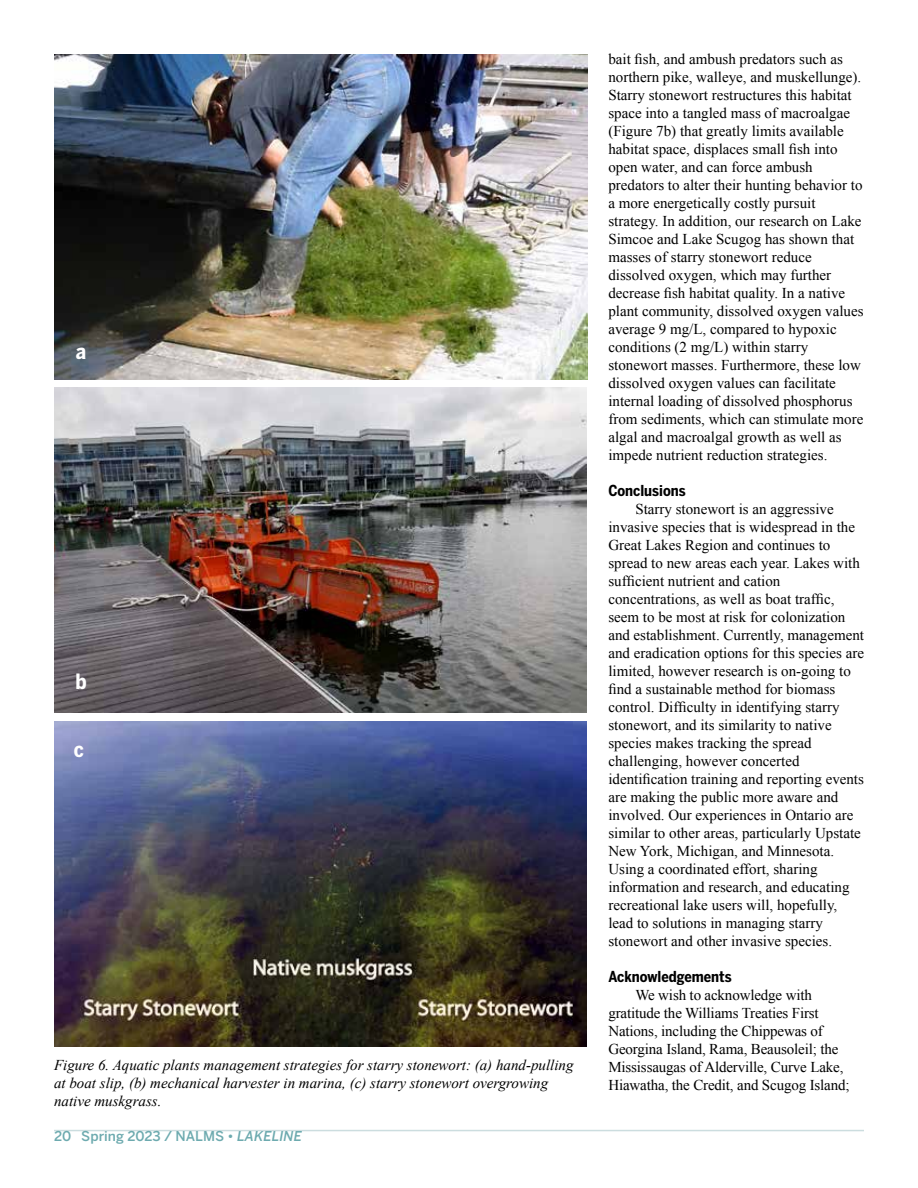
<style>
.page{position:relative;width:918px;height:1188px;background:#fff}
.page>*{position:absolute;margin:0;border:0;box-sizing:border-box;transform-origin:0 0}
.t1{font:700 21px "Benton Sans Cond";color:#fff}
.t2{font:15px/18px "Times New Roman";color:#000}
.t3{font:italic 15px/18px "Times New Roman";color:#000}
.t4{font:700 15px "Benton Sans Cond";color:#000}
.t5{font:500 13.5px "Benton Sans";color:#6daaaf}
.s1{font-style:italic}
</style>
<div class="page">
<hr style="left:54px;top:1130px;width:810px;height:1px;background:#ccdddf">
<img style="left:54px;top:54px;width:534px;height:325px">
<img style="left:54px;top:388px;width:533px;height:325px">
<img style="left:54px;top:721px;width:532px;height:326px">
<h1 class="t1" style="left:76px;top:338px;width:12px">a</h1>
<h1 class="t1" style="left:75px;top:669px;width:13px">b</h1>
<h1 class="t1" style="left:74px;top:736px;width:12px">c</h1>
<p class="t3" style="left:54px;top:1056px;width:521px">Figure 6. Aquatic plants management strategies for starry stonewort: (a) hand-pulling at boat slip, (b) mechanical harvester in marina, (c) starry stonewort overgrowing native muskgrass.</p>
<p class="t5" style="left:54px;top:1128px;width:250px">20 Spring 2023 / NALMS • <span class="s1">LAKELINE</span></p>
<p class="t2" style="left:608px;top:50px;width:257px">bait fish, and ambush predators such as northern pike, walleye, and muskellunge).<br>Starry stonewort restructures this habitat space into a tangled mass of macroalgae (Figure 7b) that greatly limits available habitat space, displaces small fish into open water, and can force ambush predators to alter their hunting behavior to a more energetically costly pursuit strategy. In addition, our research on Lake Simcoe and Lake Scugog has shown that masses of starry stonewort reduce dissolved oxygen, which may further decrease fish habitat quality. In a native plant community, dissolved oxygen values average 9 mg/L, compared to hypoxic conditions (2 mg/L) within starry stonewort masses. Furthermore, these low dissolved oxygen values can facilitate internal loading of dissolved phosphorus from sediments, which can stimulate more algal and macroalgal growth as well as impede nutrient reduction strategies.</p>
<p class="t4" style="left:608px;top:482px;width:79px">Conclusions</p>
<p class="t2" style="left:608px;top:500px;width:257px;text-indent:27px">Starry stonewort is an aggressive invasive species that is widespread in the Great Lakes Region and continues to spread to new areas each year. Lakes with sufficient nutrient and cation concentrations, as well as boat traffic, seem to be most at risk for colonization and establishment. Currently, management and eradication options for this species are limited, however research is on-going to find a sustainable method for biomass control. Difficulty in identifying starry stonewort, and its similarity to native species makes tracking the spread challenging, however concerted identification training and reporting events are making the public more aware and involved. Our experiences in Ontario are similar to other areas, particularly Upstate New York, Michigan, and Minnesota.<br>Using a coordinated effort, sharing information and research, and educating recreational lake users will, hopefully, lead to solutions in managing starry stonewort and other invasive species.</p>
<p class="t4" style="left:608px;top:968px;width:125px">Acknowledgements</p>
<p class="t2" style="left:608px;top:986px;width:243px;text-indent:27px">We wish to acknowledge with gratitude the Williams Treaties First Nations, including the Chippewas of Georgina Island, Rama, Beausoleil; the Mississaugas of Alderville, Curve Lake, Hiawatha, the Credit, and Scugog Island;</p>
</div>
